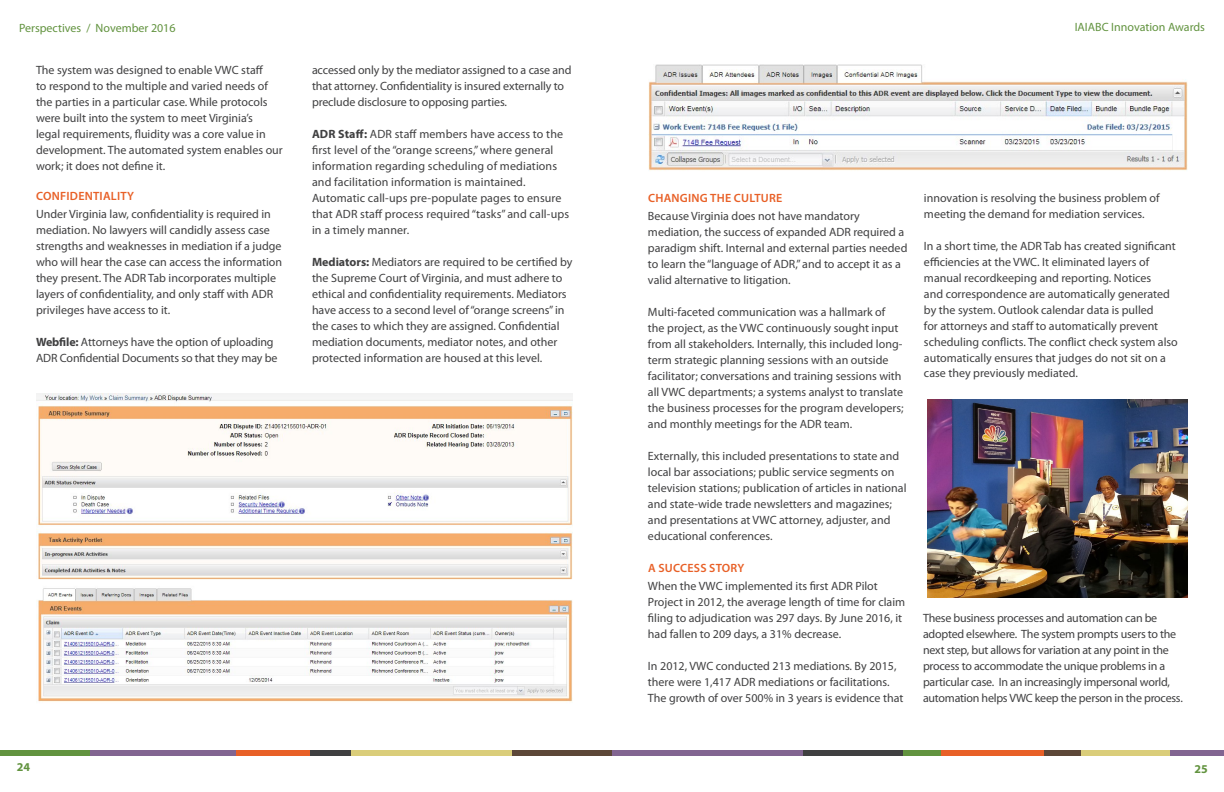
<style>
.page{position:relative;width:1224px;height:792px;background:#fff}
.page>*{position:absolute;margin:0;border:0;box-sizing:border-box;transform-origin:0 0}
.t1{font:12px/16px "Myriad Pro";color:#404041}
.t2{font:12px/16px "Myriad Pro";letter-spacing:-.02em;color:#404041}
.t3{font:12px "Myriad Pro";color:#62933f}
.t4{font:600 12px "Myriad Pro";letter-spacing:.02em;color:#e86027}
.t5{font:700 12px "Myriad Pro";color:#62933f}
.s1{font-weight:700}
</style>
<div class="page">
<div style="left:0;top:750px;width:96px;height:6px;background:#62933f"></div>
<div style="left:90px;top:750px;width:154px;height:6px;background:#826591"></div>
<div style="left:236px;top:750px;width:75px;height:6px;background:#e86027"></div>
<div style="left:351px;top:750px;width:162px;height:6px;background:#dacd7a"></div>
<div style="left:311px;top:750px;width:40px;height:6px;background:#404041"></div>
<div style="left:513px;top:750px;width:99px;height:6px;background:#5d4738"></div>
<div style="left:612px;top:750px;width:192px;height:6px;background:#826591"></div>
<div style="left:804px;top:750px;width:99px;height:6px;background:#404041"></div>
<div style="left:903px;top:750px;width:38px;height:6px;background:#62933f"></div>
<div style="left:941px;top:750px;width:132px;height:6px;background:#e86027"></div>
<div style="left:1076px;top:750px;width:148px;height:6px;background:#dacd7a"></div>
<div style="left:1044px;top:750px;width:37px;height:6px;background:#5d4738"></div>
<div style="left:1171px;top:750px;width:53px;height:6px;background:#826591"></div>
<img style="left:36px;top:394px;width:536px;height:308px">
<img style="left:648px;top:64px;width:539px;height:107px">
<img style="left:927px;top:400px;width:261px;height:198px">
<p class="t3" style="left:19px;top:21px;width:158px">Perspectives / November 2016</p>
<p class="t3" style="left:1075px;top:19px;width:132px">IAIABC Innovation Awards</p>
<p class="t1" style="left:36px;top:62px;width:248px">The system was designed to enable VWC staff<br>to respond to the multiple and varied needs of the parties in a particular case. While protocols were built into the system to meet Virginia’s<br>legal requirements, fluidity was a core value in development. The automated system enables our work; it does not define it.</p>
<p class="t4" style="left:36px;top:189px;width:100px">CONFIDENTIALITY</p>
<p class="t1" style="left:36px;top:206px;width:248px">Under Virginia law, confidentiality is required in mediation. No lawyers will candidly assess case strengths and weaknesses in mediation if a judge who will hear the case can access the information they present. The ADR Tab incorporates multiple layers of confidentiality, and only staff with ADR privileges have access to it.</p>
<p class="t1" style="left:36px;top:334px;width:243px"><span class="s1">Webfile:</span> Attorneys have the option of uploading<br>ADR Confidential Documents so that they may be</p>
<p class="t1" style="left:312px;top:62px;width:261px">accessed only by the mediator assigned to a case and that attorney. Confidentiality is insured externally to preclude disclosure to opposing parties.</p>
<p class="t1" style="left:312px;top:126px;width:259px"><span class="s1">ADR Staff:</span> ADR staff members have access to the first level of the “orange screens,” where general information regarding scheduling of mediations and facilitation information is maintained.<br>Automatic call-ups pre-populate pages to ensure that ADR staff process required “tasks” and call-ups in a timely manner.</p>
<p class="t1" style="left:312px;top:254px;width:262px"><span class="s1">Mediators:</span> Mediators are required to be certified by the Supreme Court of Virginia, and must adhere to ethical and confidentiality requirements. Mediators have access to a second level of “orange screens” in the cases to which they are assigned. Confidential mediation documents, mediator notes, and other protected information are housed at this level.</p>
<p class="t4" style="left:648px;top:190px;width:136px">CHANGING THE CULTURE</p>
<p class="t1" style="left:648px;top:207px;width:261px">Because Virginia does not have mandatory mediation, the success of expanded ADR required a paradigm shift. Internal and external parties needed to learn the “language of ADR,” and to accept it as a valid alternative to litigation.</p>
<p class="t1" style="left:648px;top:303px;width:257px">Multi-faceted communication was a hallmark of the project, as the VWC continuously sought input from all stakeholders. Internally, this included long&shy;term strategic planning sessions with an outside facilitator; conversations and training sessions with all VWC departments; a systems analyst to translate the business processes for the program developers; and monthly meetings for the ADR team.</p>
<p class="t1" style="left:648px;top:447px;width:260px">Externally, this included presentations to state and local bar associations; public service segments on television stations; publication of articles in national and state-wide trade newsletters and magazines; and presentations at VWC attorney, adjuster, and educational conferences.</p>
<p class="t4" style="left:648px;top:560px;width:98px">A SUCCESS STORY</p>
<p class="t1" style="left:648px;top:577px;width:259px">When the VWC implemented its first ADR Pilot Project in 2012, the average length of time for claim filing to adjudication was 297 days. By June 2016, it had fallen to 209 days, a 31% decrease.</p>
<p class="t1" style="left:648px;top:657px;width:257px">In 2012, VWC conducted 213 mediations. By 2015, there were 1,417 ADR mediations or facilitations.<br>The growth of over 500% in 3 years is evidence that</p>
<p class="t1" style="left:924px;top:189px;width:237px">innovation is resolving the business problem of meeting the demand for mediation services.</p>
<p class="t1" style="left:924px;top:237px;width:255px">In a short time, the ADR Tab has created significant efficiencies at the VWC. It eliminated layers of manual recordkeeping and reporting. Notices<br>and correspondence are automatically generated by the system. Outlook calendar data is pulled<br>for attorneys and staff to automatically prevent scheduling conflicts. The conflict check system also automatically ensures that judges do not sit on a case they previously mediated.</p>
<p class="t2" style="left:923px;top:610px;width:261px">These business processes and automation can be adopted elsewhere. The system prompts users to the next step, but allows for variation at any point in the process to accommodate the unique problems in a particular case. In an increasingly impersonal world, automation helps VWC keep the person in the process.</p>
<p class="t5" style="left:17px;top:759px;width:15px">24</p>
<p class="t5" style="left:1194px;top:761px;width:15px">25</p>
</div>
